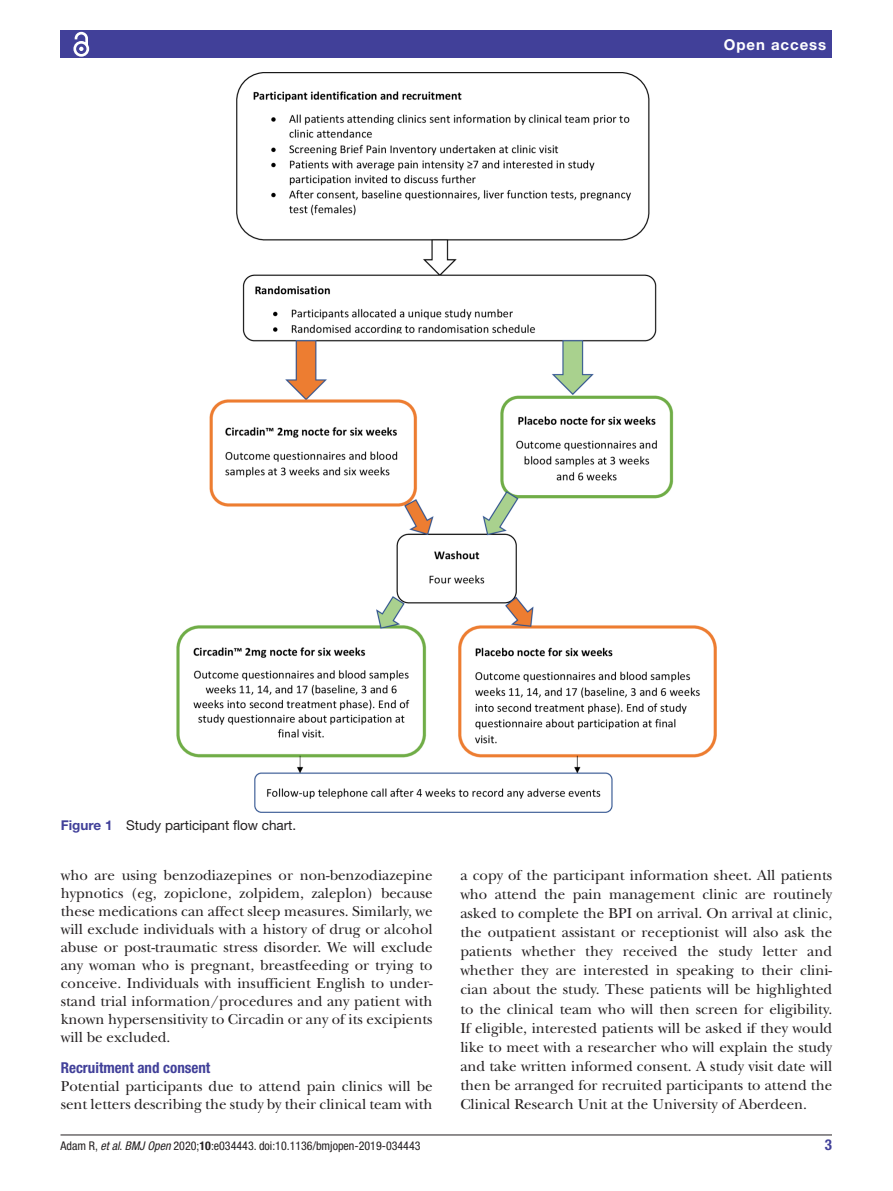
<style>
.page{position:relative;width:893px;height:1191px;background:#fff}
.page>*{position:absolute;margin:0;border:0;box-sizing:border-box;transform-origin:0 0}
.t1{font:15px/19px "New Baskerville";color:#231f20;text-align:justify}
.t2{font:700 condensed 15px "Helvetica Neue LT Std";color:#414099}
.t3{font:700 15px "Helvetica Neue LT Std";letter-spacing:.065em;color:#fff}
.t4{font:13.5px "Helvetica Neue LT Std";color:#231f20}
.t5{font:condensed 12px "Helvetica Neue LT Std";color:#231f20}
.s1{font-weight:700;color:#414099}
.s2{font-style:italic}
.s3{font-weight:700}
</style>
<div class="page">
<hr style="left:61px;top:1134px;width:771px;height:1px;background:#231f20">
<div style="left:61px;top:31px;width:771px;height:27px;background:#414099"></div>
<svg style="left:73px;top:31px;width:17px;height:26px"></svg>
<img style="left:176px;top:73px;width:540px;height:739px">
<p class="t3" style="left:724px;top:35px;width:104px">Open access</p>
<p class="t4" style="left:61px;top:817px;width:237px"><span class="s1">Figure 1</span> Study participant flow chart.</p>
<p class="t1" style="left:61px;top:866px;width:373px;line-height:18px">who are using benzodiazepines or non-benzodiazepine hypnotics (eg, zopiclone, zolpidem, zaleplon) because these medications can affect sleep measures. Similarly, we will exclude individuals with a history of drug or alcohol abuse or post-traumatic stress disorder. We will exclude any woman who is pregnant, breastfeeding or trying to conceive. Individuals with insufficient English to under&shy;stand trial information/procedures and any patient with known hypersensitivity to Circadin or any of its excipients will be excluded.</p>
<p class="t2" style="left:61px;top:1059px;width:151px">Recruitment and consent</p>
<p class="t1" style="left:61px;top:1077px;width:373px;line-height:18px">Potential participants due to attend pain clinics will be sent letters describing the study by their clinical team with</p>
<p class="t1" style="left:460px;top:865px;width:373px">a copy of the participant information sheet. All patients who attend the pain management clinic are routinely asked to complete the BPI on arrival. On arrival at clinic, the outpatient assistant or receptionist will also ask the patients whether they received the study letter and whether they are interested in speaking to their clini&shy;cian about the study. These patients will be highlighted to the clinical team who will then screen for eligibility.<br>If eligible, interested patients will be asked if they would like to meet with a researcher who will explain the study and take written informed consent. A study visit date will then be arranged for recruited participants to attend the Clinical Research Unit at the University of Aberdeen.</p>
<p class="t5" style="left:61px;top:1138px;width:362px">Adam R, <span class="s2">et al</span>. <span class="s2">BMJ Open</span> 2020;<span class="s3">10</span>:e034443. doi:10.1136/bmjopen-2019-034443</p>
<p class="t2" style="left:825px;top:1135px;width:9px">3</p>
</div>
